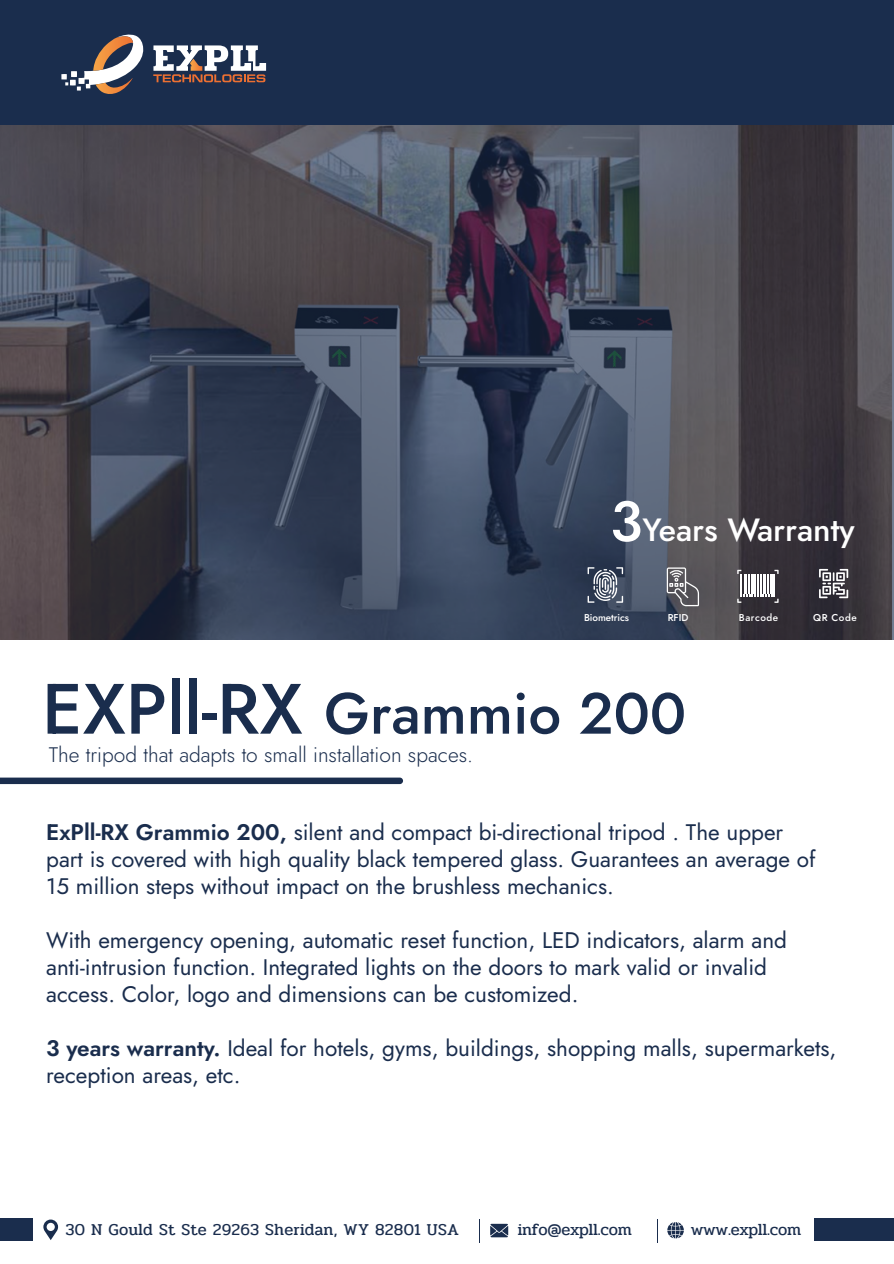
<style>
.page{position:relative;width:894px;height:1264px;background:#fff}
.page>*{position:absolute;margin:0;border:0;box-sizing:border-box;transform-origin:0 0}
.t1{font:500 57.9px "Jost";color:#1a2d4d}
.t2{font:500 32.1px "Jost";color:#fff}
.t3{font:22.5px/27px "Jost";color:#1a2d4d}
.t4{font:300 21px "Jost";color:#1a2d4d}
.t5{font:16.5px "Pridi";letter-spacing:.01em;color:#1a2d4d}
.t6{font:16.5px "Pridi";letter-spacing:-.015em;color:#1a2d4d}
.t7{font:500 9.9px "Jost";letter-spacing:-.005em;color:#fff}
.t8{font:500 9.9px "Jost";letter-spacing:.05em;color:#fff}
.s1{font-size:56.85px}
.s2{font-size:71.1px}
.s3{font-weight:600}
</style>
<div class="page">
<svg style="left:0;top:124px;width:893px;height:516px;background:#444754"></svg>
<svg style="left:43px;top:1219px;width:15px;height:21px"></svg>
<svg style="left:667px;top:1222px;width:16px;height:16px"></svg>
<svg style="left:479px;top:1219px;width:1px;height:24px"></svg>
<svg style="left:490px;top:1223px;width:18px;height:14px"></svg>
<div style="left:0;top:1218px;width:33px;height:22px;background:#1a2d4d"></div>
<div style="left:814px;top:1218px;width:80px;height:22px;background:#1a2d4d"></div>
<div style="left:0;top:0;width:894px;height:124px;background:#1a2d4d"></div>
<svg style="left:61px;top:34px;width:83px;height:60px"></svg>
<svg style="left:153px;top:45px;width:113px;height:37px"></svg>
<svg style="left:0;top:777px;width:403px;height:7px;background:#2d3e5c"></svg>
<svg style="left:819px;top:569px;width:29px;height:29px"></svg>
<svg style="left:666px;top:567px;width:33px;height:39px"></svg>
<svg style="left:737px;top:570px;width:41px;height:33px"></svg>
<svg style="left:587px;top:567px;width:36px;height:36px"></svg>
<h2 class="t2" style="left:610px;top:508px;width:246px"><span class="s1">3</span>Years Warranty</h2>
<p class="t7" style="left:584px;top:610px;width:46px">Biometrics</p>
<p class="t7" style="left:667px;top:610px;width:22px">RFID</p>
<p class="t8" style="left:739px;top:610px;width:41px">Barcode</p>
<p class="t7" style="left:813px;top:610px;width:45px">QR Code</p>
<h1 class="t1" style="left:42px;top:674px;width:645px"><span class="s2">EXPll-RX</span> Grammio 200</h1>
<p class="t4" style="left:49px;top:740px;width:426px">The tripod that adapts to small installation spaces.</p>
<p class="t3" style="left:46px;top:819px;width:770px"><span class="s3">ExPll-RX Grammio 200,</span> silent and compact bi-directional tripod . The upper part is covered with high quality black tempered glass. Guarantees an average of<br>15 million steps without impact on the brushless mechanics.</p>
<p class="t3" style="left:46px;top:927px;width:742px">With emergency opening, automatic reset function, LED indicators, alarm and anti-intrusion function. Integrated lights on the doors to mark valid or invalid access. Color, logo and dimensions can be customized.</p>
<p class="t3" style="left:46px;top:1035px;width:791px"><span class="s3">3 years warranty.</span> Ideal for hotels, gyms, buildings, shopping malls, supermarkets, reception areas, etc.</p>
<p class="t5" style="left:65px;top:1217px;width:395px">30 N Gould St Ste 29263 Sheridan, WY 82801 USA</p>
<p class="t6" style="left:517px;top:1218px;width:116px">info@expll.com</p>
<p class="t6" style="left:690px;top:1217px;width:112px">www.expll.com</p>
</div>
